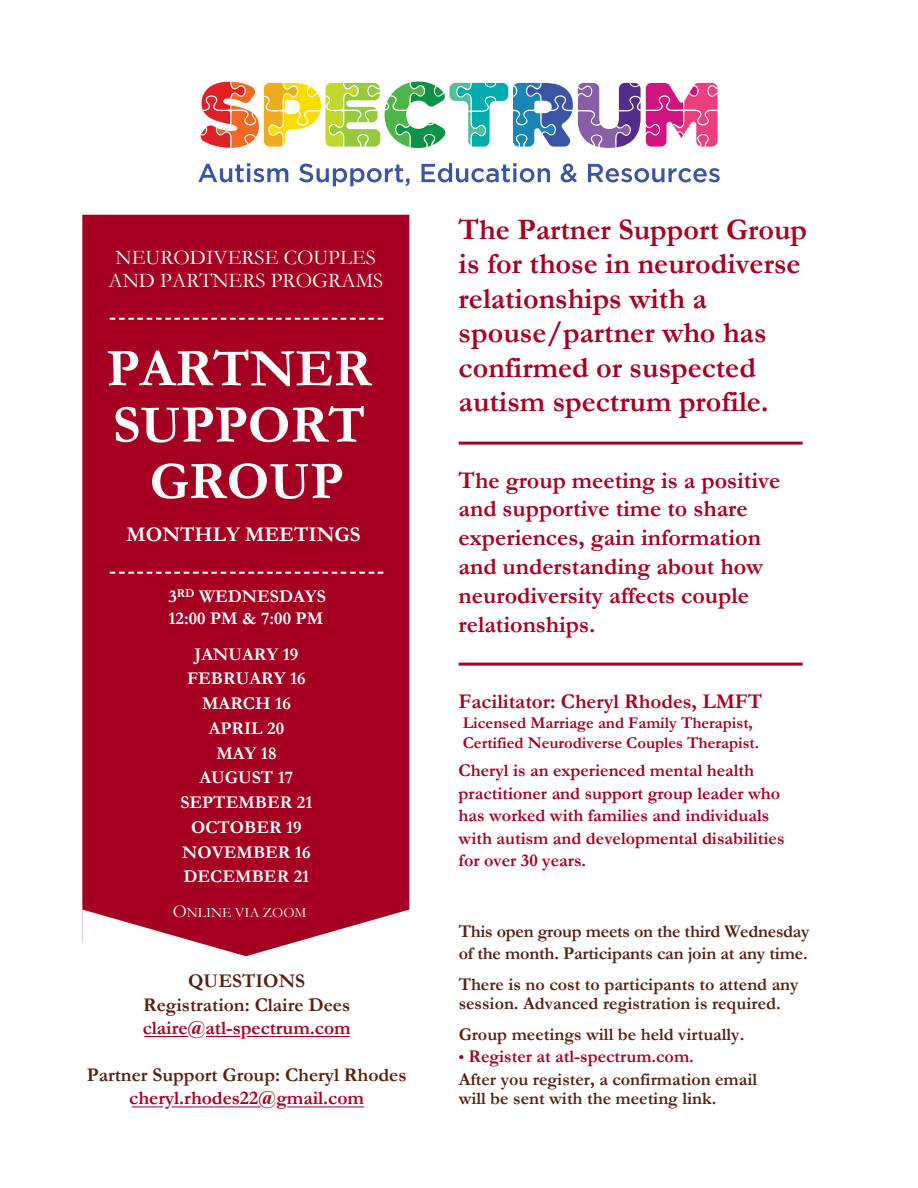
<style>
.page{position:relative;width:918px;height:1188px;background:#fff}
.page>*{position:absolute;margin:0;border:0;box-sizing:border-box;transform-origin:0 0}
.t1{font:700 54px/56.4px "Garamond";color:#fff;text-align:center}
.t2{font:700 30px/34.5px "Garamond";color:#a50021}
.t3{font:700 24px/28.8px "Garamond";color:#a50021}
.t4{font:700 21px/35.7px "Garamond";color:#fff;text-align:center}
.t5{font:21px/23.7px "Garamond";color:#fff;text-align:center}
.t6{font:700 21px "Garamond";color:#a50021}
.t7{font:700 19.5px/23.4px "Garamond";color:#572111;text-align:center}
.t8{font:700 19.5px "Garamond";color:#a50021}
.t9{font:700 18px/21.6px "Garamond";color:#572111}
.t10{font:700 18px/22.5px "Garamond";color:#a50021}
.t11{font:700 18px/24.8px "Garamond";color:#fff;text-align:center}
.t12{font:700 16.5px/19.8px "Garamond";color:#a50021}
.t13{font:14.25px "Garamond";color:#fff}
.s1{font-size:18px}
.s2{font-size:15px;color:#a50021}
.s3{color:#a50021}
</style>
<div class="page">
<svg style="left:198px;top:163px;width:90px;height:19px"></svg>
<svg style="left:299px;top:164px;width:111px;height:22px"></svg>
<svg style="left:422px;top:163px;width:128px;height:19px"></svg>
<svg style="left:561px;top:164px;width:16px;height:19px"></svg>
<svg style="left:588px;top:164px;width:132px;height:18px"></svg>
<svg style="left:200px;top:82px;width:518px;height:66px"></svg>
<div style="left:82px;top:215px;width:327px;height:741px;background:#a50021"></div>
<hr style="left:132px;top:1107px;width:31px;height:1px;background:#a50021">
<hr style="left:459px;top:663px;width:344px;height:3px;background:#a50021">
<hr style="left:459px;top:442px;width:344px;height:3px;background:#a50021">
<hr style="left:145px;top:1036px;width:43px;height:1px;background:#a50021">
<hr style="left:206px;top:1036px;width:34px;height:1px;background:#a50021">
<hr style="left:247px;top:1036px;width:103px;height:1px;background:#a50021">
<hr style="left:172px;top:1107px;width:89px;height:1px;background:#a50021">
<hr style="left:287px;top:1107px;width:77px;height:1px;background:#a50021">
<p class="t5" style="left:108px;top:245px;width:276px">NEURODIVERSE COUPLES<br>AND PARTNERS PROGRAMS</p>
<p class="t4" style="left:109px;top:298px;width:276px">------------------------------</p>
<h1 class="t1" style="left:107px;top:339px;width:266px">PARTNER<br>SUPPORT<br>GROUP</h1>
<p class="t4" style="left:109px;top:516px;width:276px">MONTHLY MEETINGS ------------------------------</p>
<p class="t11" style="left:168px;top:584px;width:159px">3<sup>RD</sup> WEDNESDAYS</p>
<p class="t11" style="left:169px;top:606px;width:156px">12:00 PM &amp; 7:00 PM</p>
<p class="t11" style="left:180px;top:641px;width:134px">JANUARY 19<br>FEBRUARY 16<br>MARCH 16<br>APRIL 20<br>MAY 18<br>AUGUST 17<br>SEPTEMBER 21<br>OCTOBER 19<br>NOVEMBER 16<br>DECEMBER 21</p>
<p class="t13" style="left:173px;top:904px;width:135px"><span class="s1">O</span>NLINE VIA ZOOM</p>
<p class="t7" style="left:143px;top:969px;width:208px">QUESTIONS<br>Registration: Claire Dees</p>
<p class="t8" style="left:143px;top:1016px;width:210px">claire@atl-spectrum.com</p>
<p class="t7" style="left:87px;top:1063px;width:321px">Partner Support Group: Cheryl Rhodes</p>
<p class="t8" style="left:129px;top:1086px;width:236px">cheryl.rhodes22@gmail.com</p>
<h2 class="t2" style="left:459px;top:211px;width:350px">The Partner Support Group is for those in neurodiverse relationships with a spouse/partner who has confirmed or suspected autism spectrum profile.</h2>
<h3 class="t3" style="left:459px;top:465px;width:323px">The group meeting is a positive and supportive time to share experiences, gain information and understanding about how neurodiversity affects couple relationships.</h3>
<p class="t6" style="left:459px;top:689px;width:305px">Facilitator: Cheryl Rhodes, LMFT</p>
<p class="t12" style="left:463px;top:713px;width:298px">Licensed Marriage and Family Therapist,<br>Certified Neurodiverse Couples Therapist.</p>
<p class="t10" style="left:459px;top:759px;width:327px">Cheryl is an experienced mental health practitioner and support group leader who has worked with families and individuals with autism and developmental disabilities for over 30 years.</p>
<p class="t9" style="left:459px;top:921px;width:353px">This open group meets on the third Wednesday of the month. Participants can join at any time.</p>
<p class="t9" style="left:459px;top:974px;width:342px;line-height:19.5px">There is no cost to participants to attend any session. Advanced registration is required.</p>
<p class="t9" style="left:459px;top:1023px;width:287px">Group meetings will be held virtually.</p>
<p class="t9" style="left:459px;top:1045px;width:300px;line-height:22.5px"><span class="s2">•</span> <span class="s3">Register at atl-spectrum.com.<br></span>After you register, a confirmation email</p>
<p class="t9" style="left:459px;top:1087px;width:259px">will be sent with the meeting link.</p>
</div>
